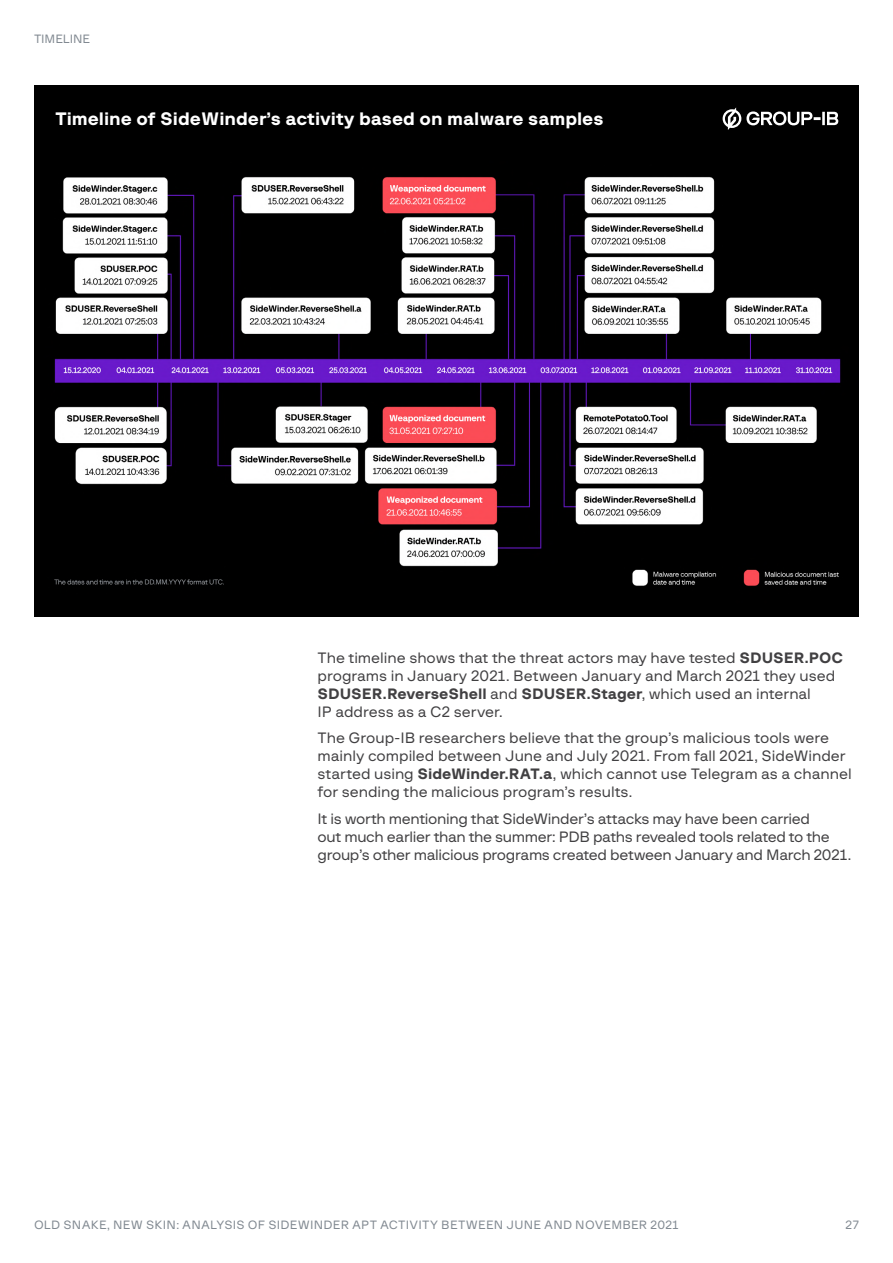
<style>
.page{position:relative;width:893px;height:1263px;background:#fff}
.page>*{position:absolute;margin:0;border:0;box-sizing:border-box;transform-origin:0 0}
.t1{font:18px "G font Bold";color:#fff}
.t2{font:15px/18px "G font Regular";letter-spacing:-.005em;color:#414042}
.t3{font:15px "G font Bold";color:#414042}
.t4{font:12px "G font Regular";letter-spacing:.02em;color:#818991}
.t5{font:12px "G font Regular";letter-spacing:-.01em;color:#818991}
.s1{font-family:"G font Bold"}
.s2{font-family:"G font Regular"}
</style>
<div class="page">
<div style="left:34px;top:85px;width:825px;height:532px;background:#000"></div>
<img style="left:54px;top:177px;width:787px;height:409px">
<svg style="left:723px;top:107px;width:115px;height:23px"></svg>
<p class="t5" style="left:34px;top:32px;width:58px">TIMELINE</p>
<p class="t1" style="left:55px;top:109px;width:550px">Timeline of SideWinder’s activity based on malware samples</p>
<p class="t2" style="left:317px;top:648px;width:527px">The timeline shows that the threat actors may have tested <span class="s1">SDUSER.POC </span>programs in January 2021. Between January and March 2021 they used</p>
<p class="t3" style="left:317px;top:685px;width:495px">SDUSER.ReverseShell <span class="s2">and</span> SDUSER.Stager<span class="s2">, which used an internal</span></p>
<p class="t2" style="left:317px;top:698px;width:513px;line-height:26.5px">IP address as a C2 server.<br>The Group-IB researchers believe that the group’s malicious tools were</p>
<p class="t2" style="left:317px;top:747px;width:536px">mainly compiled between June and July 2021. From fall 2021, SideWinder started using <span class="s1">SideWinder.RAT.a</span>, which cannot use Telegram as a channel for sending the malicious program’s results.</p>
<p class="t2" style="left:317px;top:809px;width:535px">It is worth mentioning that SideWinder’s attacks may have been carried<br>out much earlier than the summer: PDB paths revealed tools related to the group’s other malicious programs created between January and March 2021.</p>
<p class="t4" style="left:34px;top:1218px;width:646px">OLD SNAKE, NEW SKIN: ANALYSIS OF SIDEWINDER APT ACTIVITY BETWEEN JUNE AND NOVEMBER 2021</p>
<p class="t4" style="left:846px;top:1218px;width:15px">27</p>
</div>
